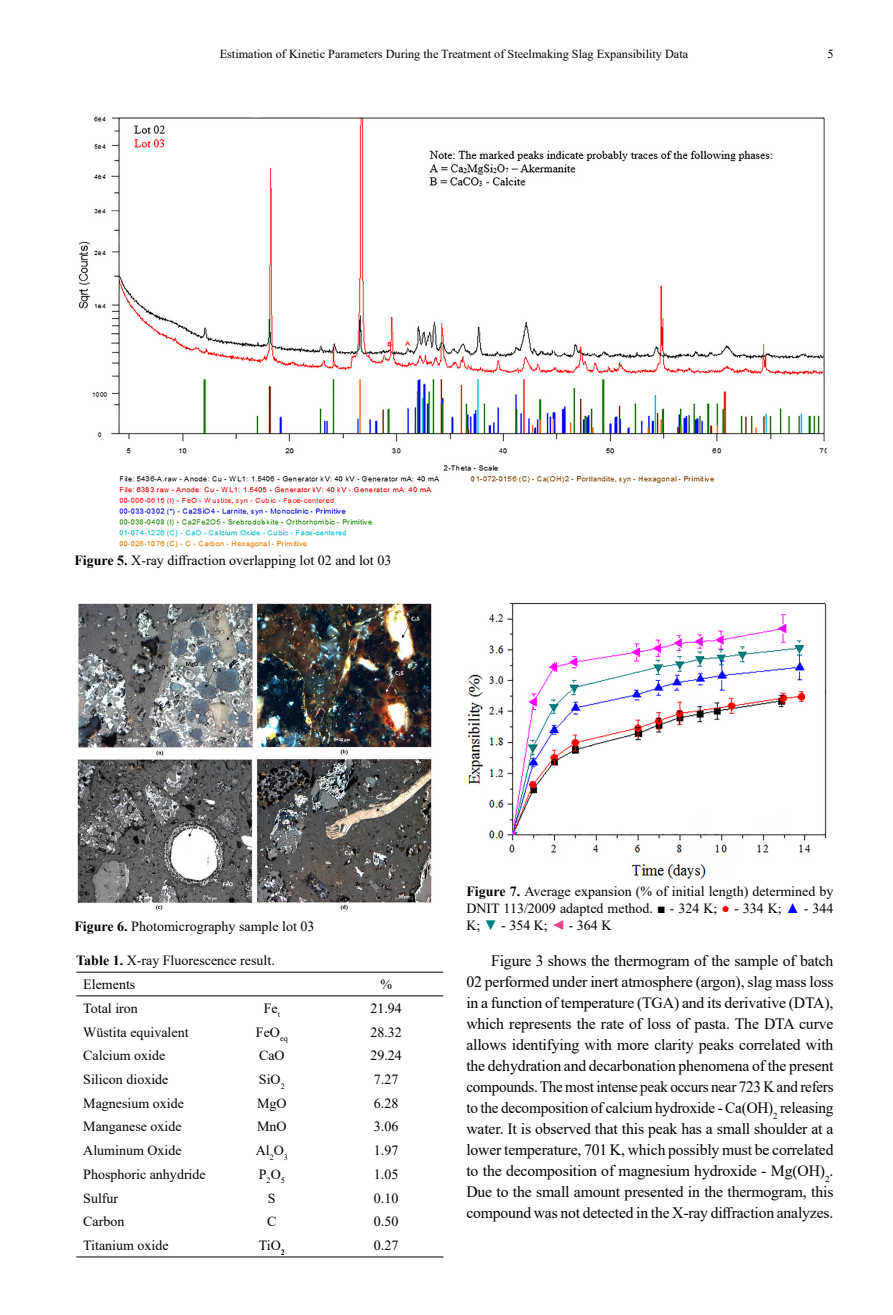
<style>
.page{position:relative;width:893px;height:1315px;background:#fff}
.page>*{position:absolute;margin:0;border:0;box-sizing:border-box;transform-origin:0 0}
.t1{font:15.75px/21px "Times New Roman";letter-spacing:-.01em;color:#000;text-align:justify}
.t2{font:14px/16.8px "Times New Roman";color:#000}
.t3{font:12.25px "Times New Roman";color:#000}
.s1{font-weight:700}
.s2{color:#f00}
.s3{color:#00f}
.s4{color:#008081}
.s5{color:#e94190}
</style>
<div class="page">
<hr style="left:215px;top:995px;width:114px;height:1px;background:#000">
<hr style="left:76px;top:972px;width:139px;height:1px;background:#000">
<hr style="left:215px;top:972px;width:114px;height:1px;background:#000">
<hr style="left:76px;top:995px;width:139px;height:1px;background:#000">
<hr style="left:329px;top:972px;width:114px;height:1px;background:#000">
<hr style="left:329px;top:995px;width:114px;height:1px;background:#000">
<hr style="left:76px;top:1256px;width:139px;height:1px;background:#000">
<hr style="left:215px;top:1256px;width:114px;height:1px;background:#000">
<hr style="left:329px;top:1256px;width:114px;height:1px;background:#000">
<img style="left:78px;top:116px;width:749px;height:432px">
<img style="left:77px;top:603px;width:355px;height:308px">
<img style="left:467px;top:602px;width:360px;height:277px">
<p class="t3" style="left:220px;top:45px;width:470px">Estimation of Kinetic Parameters During the Treatment of Steelmaking Slag Expansibility Data</p>
<p class="t3" style="left:827px;top:45px;width:8px">5</p>
<p class="t2" style="left:74px;top:551px;width:318px"><span class="s1">Figure 5.</span> X-ray diffraction overlapping lot 02 and lot 03</p>
<p class="t2" style="left:74px;top:917px;width:242px"><span class="s1">Figure 6.</span> Photomicrography sample lot 03</p>
<p class="t2" style="left:83px;top:948px;width:193px;line-height:24px;text-indent:-7px"><span class="s1">Table 1.</span> X-ray Fluorescence result.<br>Elements</p>
<p class="t2" style="left:380px;top:975px;width:13px">%</p>
<p class="t2" style="left:83px;top:999px;width:56px">Total iron</p>
<p class="t2" style="left:264px;top:999px;width:18px">Fe<sub>t</sub></p>
<p class="t2" style="left:370px;top:999px;width:33px">21.94</p>
<p class="t2" style="left:83px;top:1023px;width:107px">Wüstita equivalent</p>
<p class="t2" style="left:256px;top:1023px;width:33px">FeO<sub>eq</sub></p>
<p class="t2" style="left:370px;top:1023px;width:33px">28.32</p>
<p class="t2" style="left:83px;top:1046px;width:84px">Calcium oxide</p>
<p class="t2" style="left:259px;top:1046px;width:27px">CaO</p>
<p class="t2" style="left:370px;top:1046px;width:33px">29.24</p>
<p class="t2" style="left:83px;top:1070px;width:87px">Silicon dioxide</p>
<p class="t2" style="left:259px;top:1070px;width:27px">SiO<sub>2</sub></p>
<p class="t2" style="left:374px;top:1070px;width:26px">7.27</p>
<p class="t2" style="left:83px;top:1094px;width:102px">Magnesium oxide</p>
<p class="t2" style="left:257px;top:1094px;width:31px">MgO</p>
<p class="t2" style="left:374px;top:1094px;width:26px">6.28</p>
<p class="t2" style="left:83px;top:1117px;width:100px">Manganese oxide</p>
<p class="t2" style="left:257px;top:1117px;width:31px">MnO</p>
<p class="t2" style="left:374px;top:1117px;width:26px">3.06</p>
<p class="t2" style="left:83px;top:1141px;width:100px">Aluminum Oxide</p>
<p class="t2" style="left:256px;top:1141px;width:34px">Al<sub>2</sub>O<sub>3</sub></p>
<p class="t2" style="left:374px;top:1141px;width:26px">1.97</p>
<p class="t2" style="left:83px;top:1165px;width:124px">Phosphoric anhydride</p>
<p class="t2" style="left:259px;top:1165px;width:28px">P<sub>2</sub>O<sub>5</sub></p>
<p class="t2" style="left:374px;top:1165px;width:26px">1.05</p>
<p class="t2" style="left:83px;top:1189px;width:36px">Sulfur</p>
<p class="t2" style="left:268px;top:1189px;width:9px">S</p>
<p class="t2" style="left:374px;top:1189px;width:26px">0.10</p>
<p class="t2" style="left:83px;top:1212px;width:43px">Carbon</p>
<p class="t2" style="left:267px;top:1212px;width:11px">C</p>
<p class="t2" style="left:374px;top:1212px;width:26px">0.50</p>
<p class="t2" style="left:83px;top:1236px;width:87px">Titanium oxide</p>
<p class="t2" style="left:259px;top:1236px;width:28px">TiO<sub>2</sub></p>
<p class="t2" style="left:374px;top:1236px;width:26px">0.27</p>
<p class="t2" style="left:466px;top:882px;width:369px;text-align:justify"><span class="s1">Figure 7.</span> Average expansion (% of initial length) determined by DNIT 113/2009 adapted method. ■ - 324 K; <span class="s2">●</span> - 334 K; <span class="s3">▲</span> - 344<br>K; <span class="s4">▼</span> - 354 K; <span class="s5">◄</span> - 364 K</p>
<p class="t1" style="left:466px;top:950px;width:369px;text-indent:25px">Figure 3 shows the thermogram of the sample of batch 02 performed under inert atmosphere (argon), slag mass loss in a function of temperature (TGA) and its derivative (DTA), which represents the rate of loss of pasta. The DTA curve allows identifying with more clarity peaks correlated with the dehydration and decarbonation phenomena of the present compounds. The most intense peak occurs near 723 K and refers to the decomposition of calcium hydroxide - Ca(OH)<sub>2</sub> releasing water. It is observed that this peak has a small shoulder at a lower temperature, 701 K, which possibly must be correlated to the decomposition of magnesium hydroxide - Mg(OH)<sub>2</sub>.<br>Due to the small amount presented in the thermogram, this compound was not detected in the X-ray diffraction analyzes.</p>
</div>
